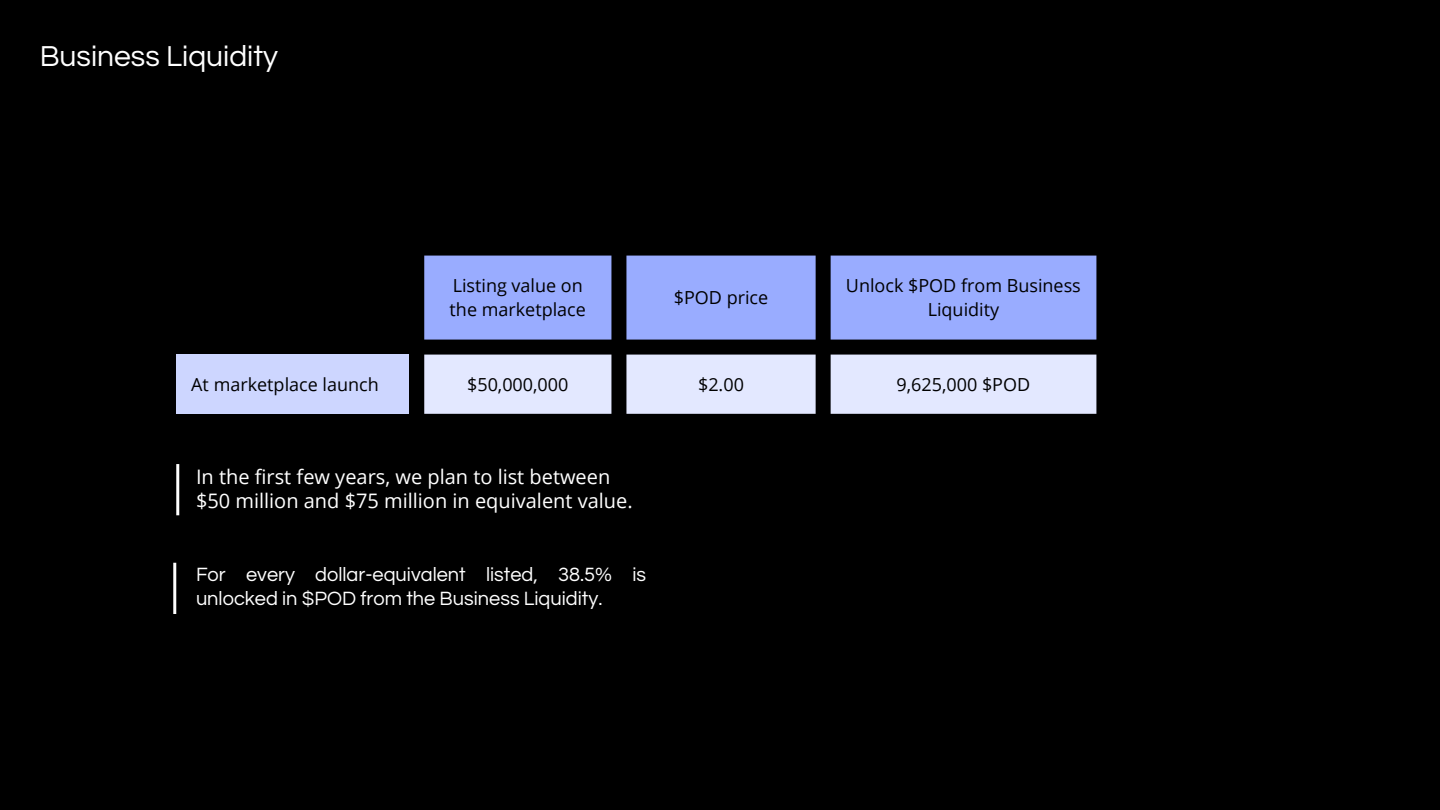
<style>
.page{position:relative;width:1440px;height:810px;background:#000}
.page>*{position:absolute;margin:0;border:0;box-sizing:border-box;transform-origin:0 0}
.t1{font:30px "Questrial";color:#fff}
.t2{font:20px/24px "Open Sans";color:#fff}
.t3{font:20px/24px "Questrial";color:#fff}
.t4{font:18px/24.8px "Open Sans";color:#000}
</style>
<div class="page">
<svg style="left:424px;top:256px;width:672px;height:84px;background:#8fa0ee"></svg>
<div style="left:176px;top:355px;width:233px;height:59px;background:#cdd6ff"></div>
<div style="left:424px;top:355px;width:672px;height:59px;background:#e3e8ff"></div>
<hr style="left:176px;top:464px;width:3px;height:51px;background:#fff">
<hr style="left:173px;top:563px;width:3px;height:51px;background:#fff">
<p class="t1" style="left:40px;top:41px;width:240px">Business Liquidity</p>
<h1 class="t4" style="left:450px;top:272px;width:138px">Listing value on the marketplace</h1>
<p class="t4" style="left:674px;top:285px;width:96px">$POD price</p>
<p class="t4" style="left:846px;top:272px;width:236px;text-align:center">Unlock $POD from Business<br>Liquidity</p>
<p class="t4" style="left:191px;top:371px;width:189px">At marketplace launch</p>
<p class="t4" style="left:467px;top:371px;width:103px">$50,000,000</p>
<p class="t4" style="left:698px;top:371px;width:47px">$2.00</p>
<p class="t4" style="left:897px;top:371px;width:135px">9,625,000 $POD</p>
<p class="t2" style="left:196px;top:464px;width:438px">In the first few years, we plan to list between $50 million and $75 million in equivalent value.</p>
<p class="t3" style="left:196px;top:563px;width:452px">For every dollar-equivalent listed, 38.5% is unlocked in $POD from the Business Liquidity.</p>
</div>
